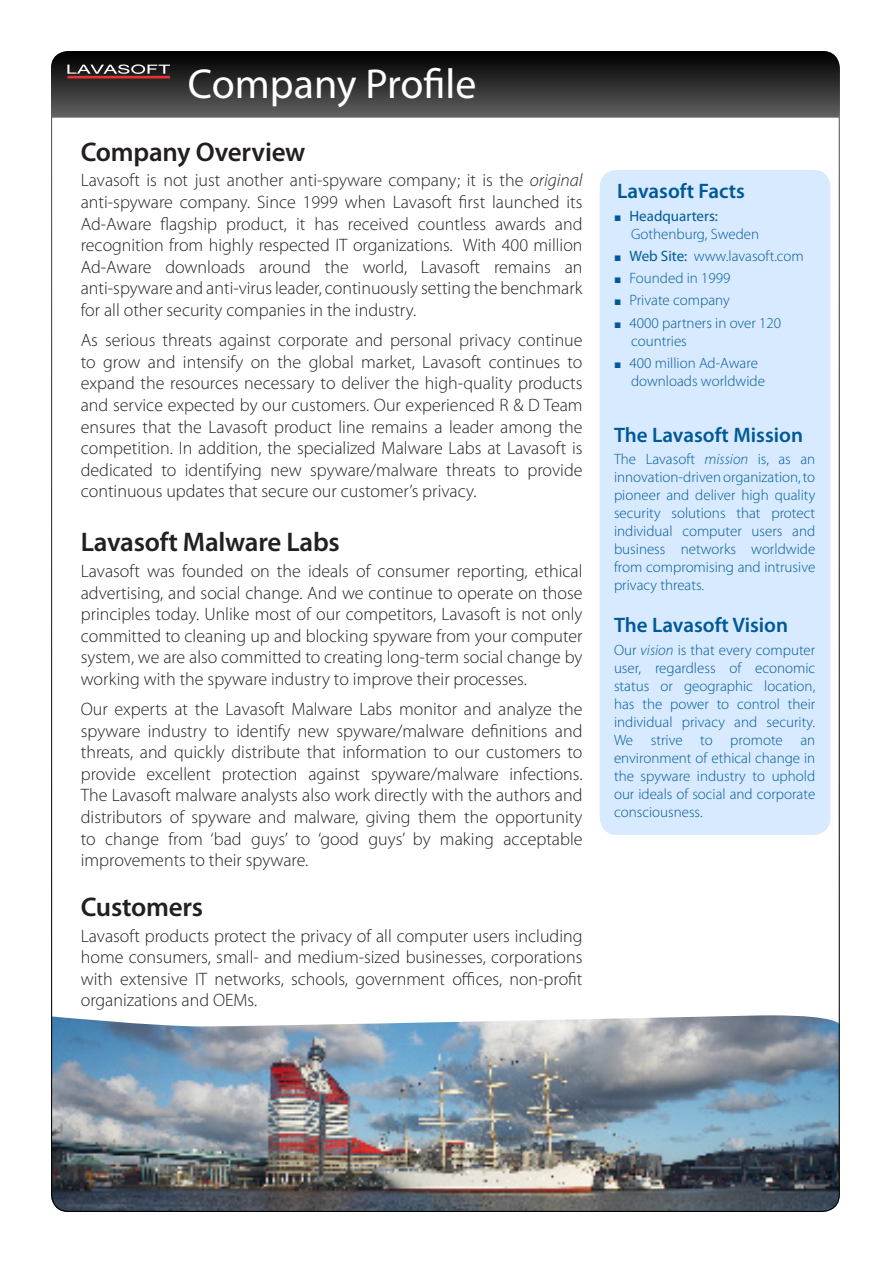
<style>
.page{position:relative;width:893px;height:1263px;background:#fff}
.page>*{position:absolute;margin:0;border:0;box-sizing:border-box;transform-origin:0 0}
._1_Title{font:42px "Myriad Pro";color:#fff}
._2_-_Header_1{font:600 27px "Myriad Pro";letter-spacing:-.01em;color:#231f20}
._3_-_Header_2{font:600 21px "Myriad Pro";color:#005997}
._6_-_Body_Text__non{font:300 18px/21.6px "Myriad Pro";color:#231f20;text-align:justify}
._5b_-_Body_Text__non{font:300 18px/21.6px "Myriad Pro";color:#231f20;text-align:justify}
._8b_-_column_body{font:300 15px/18px "Myriad Pro";color:#005997;text-align:justify}
._7_-_Fact_Box{font:300 15px/18px "Myriad Pro";color:#005997}
.s1{font-style:italic}
.s2{font-style:inherit}
.s3{font-family:"Arial";font-weight:400;font-size:12px}
.s4{font-weight:400}
</style>
<div class="page">
<img style="left:51px;top:1015px;width:789px;height:197px">
<svg style="left:51px;top:51px;width:789px;height:67px;background:#313131"></svg>
<svg style="left:64px;top:61px;width:113px;height:25px;background:#4a3838"></svg>
<div style="left:600px;top:170px;width:230px;height:665px;background:#d8eaff;border-radius:17px"></div>
<p class="_1_Title" style="left:188px;top:58px;width:290px">Company Profile</p>
<p class="_2_-_Header_1" style="left:81px;top:134px;width:226px">Company Overview</p>
<p class="_6_-_Body_Text__non" style="left:81px;top:169px;width:503px">Lavasoft is not just another anti-spyware company; it is the <span class="s1">original </span>anti-spyware company. Since <span class="s2">1999</span> when Lavasoft first launched its Ad-Aware flagship product, it has received countless awards and recognition from highly respected IT organizations. With 400 million Ad-Aware downloads around the world, Lavasoft remains an anti-spyware and anti-virus leader, continuously setting the benchmark for all other security companies in the industry.</p>
<p class="_6_-_Body_Text__non" style="left:81px;top:329px;width:503px">As serious threats against corporate and personal privacy continue to grow and intensify on the global market, Lavasoft continues to expand the resources necessary to deliver the high-quality products and service expected by our customers. Our experienced R &amp; D Team ensures that the Lavasoft product line remains a leader among the competition. In addition, the specialized Malware Labs at Lavasoft is dedicated to identifying new spyware/malware threats to provide continuous updates that secure our customer’s privacy.</p>
<p class="_2_-_Header_1" style="left:81px;top:525px;width:260px">Lavasoft Malware Labs</p>
<p class="_6_-_Body_Text__non" style="left:81px;top:560px;width:503px">Lavasoft was founded on the ideals of consumer reporting, ethical advertising, and social change. And we continue to operate on those principles today. Unlike most of our competitors, Lavasoft is not only committed to cleaning up and blocking spyware from your computer system, we are also committed to creating long-term social change by working with the spyware industry to improve their processes.</p>
<p class="_5b_-_Body_Text__non" style="left:81px;top:698px;width:503px">Our experts at the Lavasoft Malware Labs monitor and analyze the spyware industry to identify new spyware/malware definitions and threats, and quickly distribute that information to our customers to provide excellent protection against spyware/malware infections.<br>The Lavasoft malware analysts also work directly with the authors and distributors of spyware and malware, giving them the opportunity to change from ‘bad guys’ to ‘good guys’ by making acceptable improvements to their spyware.</p>
<p class="_2_-_Header_1" style="left:81px;top:889px;width:124px">Customers</p>
<p class="_6_-_Body_Text__non" style="left:81px;top:924px;width:503px">Lavasoft products protect the privacy of all computer users including home consumers, small- and medium-sized businesses, corporations with extensive IT networks, schools, government offices, non-profit organizations and OEMs.</p>
<p class="_3_-_Header_2" style="left:617px;top:178px;width:129px">Lavasoft Facts</p>
<p class="_7_-_Fact_Box" style="left:631px;top:206px;width:130px;text-indent:-17px"><span class="s3">■</span> <span class="s4">Headquarters:<br></span>Gothenburg, Sweden</p>
<p class="_7_-_Fact_Box" style="left:614px;top:247px;width:191px"><span class="s3">■</span> <span class="s4">Web Site:</span> www.lavasoft.com</p>
<p class="_7_-_Fact_Box" style="left:614px;top:269px;width:118px"><span class="s3">■</span> Founded in 1999</p>
<p class="_7_-_Fact_Box" style="left:614px;top:291px;width:117px"><span class="s3">■</span> Private company</p>
<p class="_7_-_Fact_Box" style="left:631px;top:313px;width:152px;text-indent:-17px"><span class="s3">■</span> 4000 partners in over 120 countries</p>
<p class="_7_-_Fact_Box" style="left:631px;top:354px;width:135px;text-indent:-17px"><span class="s3">■</span> 400 million Ad-Aware downloads worldwide</p>
<p class="_3_-_Header_2" style="left:614px;top:421px;width:190px">The Lavasoft Mission</p>
<p class="_8b_-_column_body" style="left:614px;top:450px;width:203px">The Lavasoft <span class="s1">mission</span> is, as an innovation-driven organization, to pioneer and deliver high quality security solutions that protect individual computer users and business networks worldwide from compromising and intrusive privacy threats.</p>
<p class="_3_-_Header_2" style="left:614px;top:612px;width:176px">The Lavasoft Vision</p>
<p class="_8b_-_column_body" style="left:614px;top:640px;width:203px">Our <span class="s1">vision</span> is that every computer user, regardless of economic status or geographic location, has the power to control their individual privacy and security.<br>We strive to promote an environment of ethical change in the spyware industry to uphold our ideals of social and corporate consciousness.</p>
</div>
